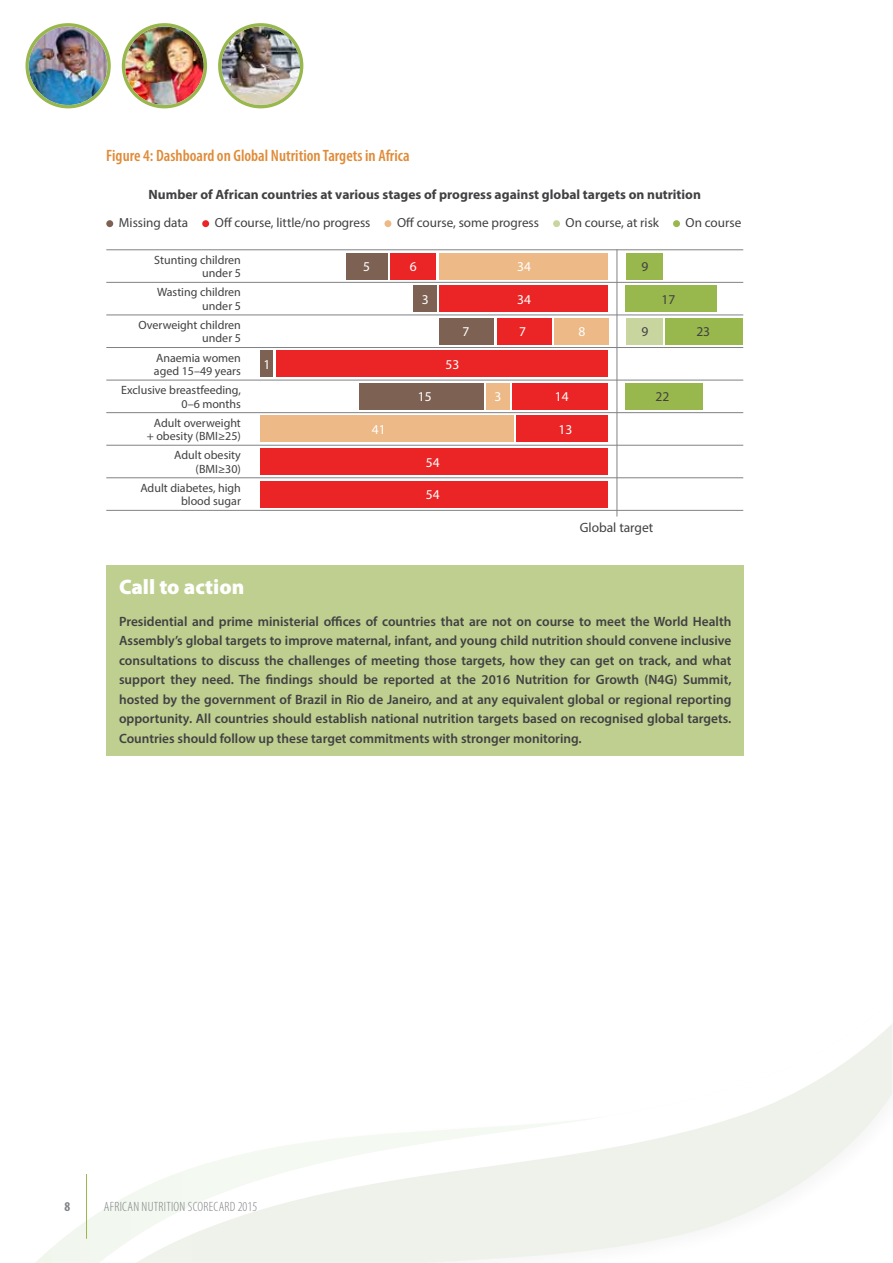
<style>
.page{position:relative;width:893px;height:1263px;background:#fff}
.page>*{position:absolute;margin:0;border:0;box-sizing:border-box;transform-origin:0 0}
.t1{font:900 21px "Myriad Pro";color:#fff}
.t2{font:600 condensed 16.5px "Myriad Pro";color:#df8b38}
.t3{font:600 13.5px/19.5px "Myriad Pro";color:#414042;text-align:justify}
.t4{font:700 13.5px "Myriad Pro";color:#414042}
.t5{font:300 condensed 13.5px "Myriad Pro";letter-spacing:.02em;color:#808285}
.t6{font:13.5px "Myriad Pro";color:#fff}
.t7{font:13.5px "Myriad Pro";color:#414042}
.t8{font:700 condensed 13.5px "Myriad Pro";color:#808285}
.t9{font:13.2px "Myriad Pro";color:#414042}
.t10{font:12px/13.5px "Myriad Pro";color:#414042;text-align:right}
</style>
<div class="page">
<svg style="left:611px;top:1024px;width:281px;height:224px"></svg>
<svg style="left:36px;top:1119px;width:575px;height:144px"></svg>
<hr style="left:86px;top:1174px;width:1px;height:65px;background:#98b74d">
<img style="left:221px;top:26px;width:79px;height:79px;border-radius:39px">
<div style="left:218px;top:23px;width:85px;height:85px;border:3px solid #98b74d;border-radius:50%"></div>
<img style="left:125px;top:26px;width:79px;height:79px;border-radius:39px">
<div style="left:122px;top:23px;width:85px;height:85px;border:3px solid #98b74d;border-radius:50%"></div>
<img style="left:29px;top:26px;width:78px;height:79px;border-radius:39px">
<div style="left:26px;top:23px;width:85px;height:85px;border:3px solid #98b74d;border-radius:50%"></div>
<hr style="left:106px;top:249px;width:637px;height:1px;background:#808285">
<hr style="left:617px;top:249px;width:1px;height:267px;background:#808285">
<hr style="left:106px;top:282px;width:637px;height:1px;background:#808285">
<hr style="left:106px;top:315px;width:637px;height:1px;background:#808285">
<hr style="left:106px;top:347px;width:637px;height:1px;background:#808285">
<hr style="left:106px;top:380px;width:637px;height:1px;background:#808285">
<hr style="left:106px;top:412px;width:637px;height:1px;background:#808285">
<hr style="left:106px;top:445px;width:637px;height:1px;background:#808285">
<hr style="left:106px;top:477px;width:637px;height:1px;background:#808285">
<hr style="left:106px;top:510px;width:637px;height:1px;background:#808285">
<div style="left:260px;top:481px;width:348px;height:26px;background:#eb2525"></div>
<div style="left:260px;top:448px;width:348px;height:27px;background:#eb2525"></div>
<div style="left:517px;top:416px;width:91px;height:26px;background:#eb2525"></div>
<div style="left:513px;top:383px;width:95px;height:27px;background:#eb2525"></div>
<div style="left:276px;top:350px;width:332px;height:27px;background:#eb2525"></div>
<div style="left:440px;top:285px;width:168px;height:27px;background:#eb2525"></div>
<div style="left:440px;top:253px;width:168px;height:26px;background:#ecb987"></div>
<div style="left:554px;top:318px;width:54px;height:26px;background:#ecb987"></div>
<div style="left:497px;top:318px;width:54px;height:26px;background:#eb2525"></div>
<div style="left:390px;top:253px;width:46px;height:26px;background:#eb2525"></div>
<div style="left:346px;top:253px;width:41px;height:26px;background:#7d6253"></div>
<div style="left:413px;top:285px;width:24px;height:27px;background:#7d6253"></div>
<div style="left:486px;top:383px;width:24px;height:27px;background:#ecb987"></div>
<div style="left:260px;top:416px;width:254px;height:26px;background:#ecb987"></div>
<div style="left:260px;top:350px;width:13px;height:27px;background:#7d6253"></div>
<div style="left:440px;top:318px;width:54px;height:26px;background:#7d6253"></div>
<div style="left:625px;top:253px;width:37px;height:26px;background:#98b74d"></div>
<div style="left:625px;top:285px;width:92px;height:27px;background:#98b74d"></div>
<div style="left:625px;top:318px;width:37px;height:26px;background:#c9d59f"></div>
<div style="left:665px;top:318px;width:78px;height:26px;background:#98b74d"></div>
<div style="left:625px;top:383px;width:78px;height:27px;background:#98b74d"></div>
<div style="left:359px;top:383px;width:124px;height:27px;background:#7d6253"></div>
<div style="left:106px;top:220px;width:7px;height:7px;background:#7d6253;border-radius:50%"></div>
<div style="left:202px;top:220px;width:7px;height:7px;background:#eb2525;border-radius:50%"></div>
<div style="left:384px;top:220px;width:7px;height:7px;background:#ecb987;border-radius:50%"></div>
<div style="left:553px;top:220px;width:7px;height:7px;background:#c9d59f;border-radius:50%"></div>
<div style="left:673px;top:220px;width:7px;height:7px;background:#98b74d;border-radius:50%"></div>
<div style="left:106px;top:565px;width:638px;height:191px;background:#becf8f"></div>
<p class="t2" style="left:106px;top:146px;width:305px">Figure 4: Dashboard on Global Nutrition Targets in Africa</p>
<p class="t4" style="left:149px;top:186px;width:554px">Number of African countries at various stages of progress against global targets on nutrition</p>
<p class="t9" style="left:119px;top:215px;width:71px">Missing data</p>
<p class="t9" style="left:215px;top:215px;width:157px">Off course, little/no progress</p>
<p class="t9" style="left:397px;top:215px;width:144px">Off course, some progress</p>
<p class="t9" style="left:566px;top:215px;width:95px">On course, at risk</p>
<p class="t9" style="left:686px;top:215px;width:57px">On course</p>
<p class="t10" style="left:154px;top:253px;width:88px">Stunting children under 5</p>
<p class="t10" style="left:157px;top:285px;width:85px">Wasting children under 5</p>
<p class="t10" style="left:138px;top:318px;width:104px">Overweight children under 5</p>
<p class="t10" style="left:154px;top:351px;width:88px;text-align:left">Anaemia women aged 15–49 years</p>
<p class="t10" style="left:121px;top:383px;width:121px">Exclusive breastfeeding,<br>0–6 months</p>
<p class="t10" style="left:147px;top:416px;width:96px;text-align:center">Adult overweight + obesity (BMI≥25)</p>
<p class="t10" style="left:174px;top:448px;width:68px">Adult obesity (BMI≥30)</p>
<p class="t10" style="left:140px;top:481px;width:102px">Adult diabetes, high blood sugar</p>
<p class="t6" style="left:363px;top:258px;width:8px">5</p>
<p class="t6" style="left:410px;top:258px;width:8px">6</p>
<p class="t6" style="left:517px;top:258px;width:15px">34</p>
<p class="t7" style="left:641px;top:258px;width:8px">9</p>
<p class="t6" style="left:422px;top:291px;width:8px">3</p>
<p class="t6" style="left:517px;top:291px;width:15px">34</p>
<p class="t7" style="left:661px;top:291px;width:15px">17</p>
<p class="t6" style="left:463px;top:323px;width:8px">7</p>
<p class="t6" style="left:519px;top:323px;width:8px">7</p>
<p class="t6" style="left:578px;top:323px;width:8px">8</p>
<p class="t6" style="left:263px;top:356px;width:8px">1</p>
<p class="t6" style="left:445px;top:356px;width:15px">53</p>
<p class="t6" style="left:418px;top:389px;width:15px">15</p>
<p class="t6" style="left:495px;top:389px;width:8px">3</p>
<p class="t6" style="left:555px;top:389px;width:15px">14</p>
<p class="t6" style="left:372px;top:421px;width:15px">41</p>
<p class="t6" style="left:558px;top:421px;width:15px">13</p>
<p class="t6" style="left:426px;top:454px;width:15px">54</p>
<p class="t6" style="left:426px;top:486px;width:15px">54</p>
<p class="t7" style="left:641px;top:323px;width:8px">9</p>
<p class="t7" style="left:696px;top:323px;width:15px">23</p>
<p class="t7" style="left:656px;top:389px;width:15px">22</p>
<p class="t7" style="left:580px;top:519px;width:75px">Global target</p>
<h1 class="t1" style="left:119px;top:572px;width:127px">Call to action</h1>
<p class="t3" style="left:119px;top:611px;width:614px">Presidential and prime ministerial offices of countries that are not on course to meet the World Health Assembly’s global targets to improve maternal, infant, and young child nutrition should convene inclusive consultations to discuss the challenges of meeting those targets, how they can get on track, and what support they need. The findings should be reported at the 2016 Nutrition for Growth (N4G) Summit, hosted by the government of Brazil in Rio de Janeiro, and at any equivalent global or regional reporting opportunity. All countries should establish national nutrition targets based on recognised global targets.<br>Countries should follow up these target commitments with stronger monitoring.</p>
<p class="t8" style="left:64px;top:1198px;width:7px">8</p>
<p class="t5" style="left:104px;top:1200px;width:155px">AFRICAN NUTRITION SCORECARD 2015</p>
</div>
